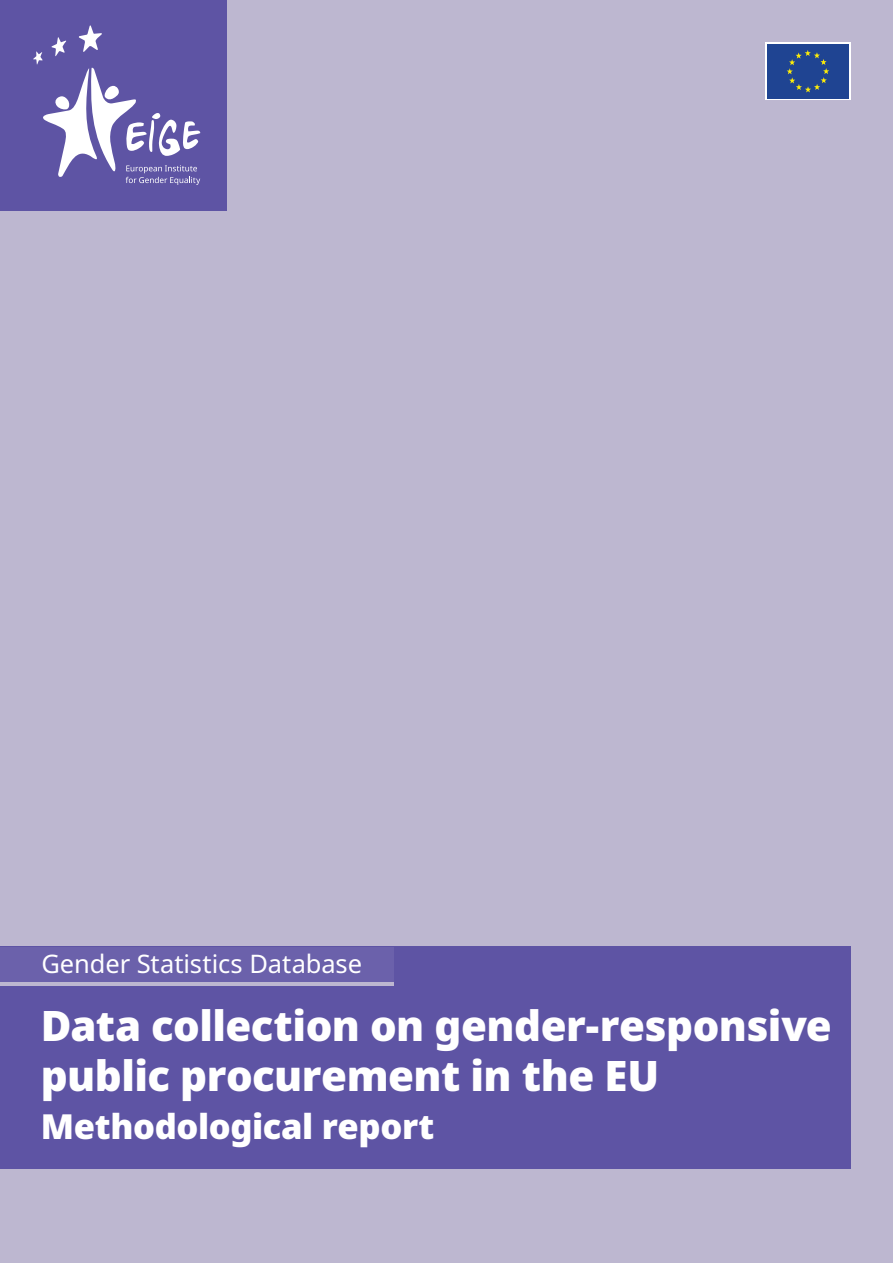
<style>
.page{position:relative;width:893px;height:1263px;background:#bdb7d0}
.page>*{position:absolute;margin:0;border:0;box-sizing:border-box;transform-origin:0 0}
.Titulo_Portadilla{font:900 42px/50.4px "Noto Sans";letter-spacing:-.01em;color:#fff}
.Titulo_Portadilla-2{font:900 34.5px "Noto Sans";letter-spacing:-.01em;color:#fff}
.Default{font:25.5px "Noto Sans";color:#fff}
</style>
<div class="page">
<div style="left:765px;top:43px;width:85px;height:57px;background:#fff"></div>
<div style="left:767px;top:44px;width:82px;height:55px;background:#1f4492"></div>
<svg style="left:787px;top:50px;width:42px;height:42px"></svg>
<div style="left:0;top:0;width:227px;height:211px;background:#5e54a4"></div>
<svg style="left:33px;top:25px;width:167px;height:160px"></svg>
<div style="left:0;top:946px;width:850px;height:222px;background:#5e54a4"></div>
<div style="left:0;top:951px;width:394px;height:35px;background:#bdb7d0"></div>
<div style="left:0;top:947px;width:394px;height:35px;background:#6b61ab"></div>
<p class="Default" style="left:41px;top:950px;width:322px">Gender Statistics Database</p>
<h1 class="Titulo_Portadilla" style="left:41px;top:1001px;width:792px">Data collection on gender-responsive public procurement in the EU</h1>
<h1 class="Titulo_Portadilla-2" style="left:41px;top:1107px;width:395px">Methodological report</h1>
</div>
